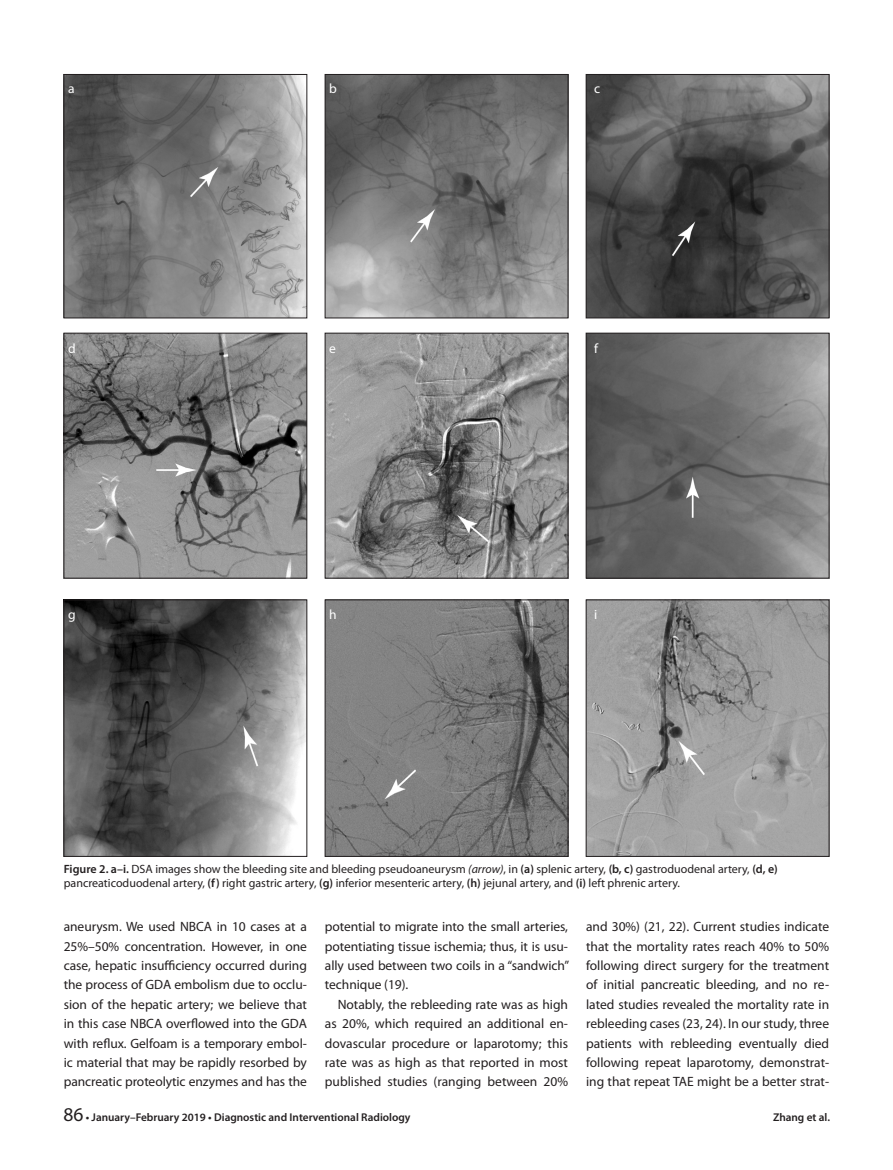
<style>
.page{position:relative;width:893px;height:1170px;background:#fff}
.page>*{position:absolute;margin:0;border:0;box-sizing:border-box;transform-origin:0 0}
.t1{font:13.5px/19.4px "Myriad Pro";letter-spacing:-.005em;color:#231f20;text-align:justify}
.t2{font:13.5px "Myriad Pro";color:#fff}
.t3{font:12px/13.5px "Myriad Pro";color:#231f20}
.t4{font:600 11.25px "Myriad Pro";color:#231f20}
.s1{font-weight:600}
.s2{font-style:italic}
.s3{font-weight:400;font-size:19.5px}
</style>
<div class="page">
<img style="left:66px;top:601px;width:239px;height:253px">
<div style="left:64px;top:599px;width:243px;height:257px;border:1px solid #231f20"></div>
<img style="left:66px;top:335px;width:239px;height:241px">
<div style="left:64px;top:333px;width:243px;height:245px;border:1px solid #231f20"></div>
<img style="left:66px;top:76px;width:239px;height:240px">
<div style="left:64px;top:74px;width:243px;height:244px;border:1px solid #231f20"></div>
<img style="left:327px;top:601px;width:239px;height:253px">
<div style="left:325px;top:599px;width:243px;height:257px;border:1px solid #231f20"></div>
<img style="left:327px;top:335px;width:239px;height:241px">
<div style="left:325px;top:333px;width:243px;height:245px;border:1px solid #231f20"></div>
<img style="left:327px;top:76px;width:239px;height:240px">
<div style="left:325px;top:74px;width:243px;height:244px;border:1px solid #231f20"></div>
<img style="left:588px;top:601px;width:239px;height:253px">
<div style="left:586px;top:599px;width:243px;height:257px;border:1px solid #231f20"></div>
<img style="left:588px;top:335px;width:239px;height:241px">
<div style="left:586px;top:333px;width:243px;height:245px;border:1px solid #231f20"></div>
<img style="left:588px;top:76px;width:239px;height:240px">
<div style="left:586px;top:74px;width:243px;height:244px;border:1px solid #231f20"></div>
<p class="t2" style="left:68px;top:80px;width:8px">a</p>
<p class="t2" style="left:329px;top:80px;width:9px">b</p>
<p class="t2" style="left:594px;top:80px;width:8px">c</p>
<p class="t2" style="left:68px;top:340px;width:9px">d</p>
<p class="t2" style="left:329px;top:340px;width:8px">e</p>
<p class="t2" style="left:594px;top:340px;width:5px">f</p>
<p class="t2" style="left:68px;top:606px;width:9px">g</p>
<p class="t2" style="left:329px;top:606px;width:9px">h</p>
<p class="t2" style="left:594px;top:606px;width:5px">i</p>
<p class="t3" style="left:64px;top:862px;width:716px"><span class="s1">Figure 2. a–i.</span> DSA images show the bleeding site and bleeding pseudoaneurysm <span class="s2">(arrow)</span>, in <span class="s1">(a)</span> splenic artery, <span class="s1">(b, c)</span> gastroduodenal artery, <span class="s1">(d, e) </span>pancreaticoduodenal artery, <span class="s1">(f)</span> right gastric artery, <span class="s1">(g)</span> inferior mesenteric artery, <span class="s1">(h)</span> jejunal artery, and <span class="s1">(i)</span> left phrenic artery.</p>
<p class="t1" style="left:64px;top:916px;width:245px">aneurysm. We used NBCA in 10 cases at a 25%–50% concentration. However, in one case, hepatic insufficiency occurred during the process of GDA embolism due to occlu&shy;sion of the hepatic artery; we believe that in this case NBCA overflowed into the GDA with reflux. Gelfoam is a temporary embol&shy;ic material that may be rapidly resorbed by pancreatic proteolytic enzymes and has the</p>
<p class="t1" style="left:325px;top:916px;width:246px">potential to migrate into the small arteries, potentiating tissue ischemia; thus, it is usu&shy;ally used between two coils in a “sandwich” technique (19).</p>
<p class="t1" style="left:325px;top:994px;width:245px;text-indent:13px">Notably, the rebleeding rate was as high as 20%, which required an additional en&shy;dovascular procedure or laparotomy; this rate was as high as that reported in most published studies (ranging between 20%</p>
<p class="t1" style="left:586px;top:916px;width:245px">and 30%) (21, 22). Current studies indicate that the mortality rates reach 40% to 50% following direct surgery for the treatment of initial pancreatic bleeding, and no re&shy;lated studies revealed the mortality rate in rebleeding cases (23, 24). In our study, three patients with rebleeding eventually died following repeat laparotomy, demonstrat&shy;ing that repeat TAE might be a better strat-</p>
<p class="t4" style="left:63px;top:1109px;width:349px"><span class="s3">86</span> • January–February 2019 • Diagnostic and Interventional Radiology</p>
<p class="t4" style="left:773px;top:1109px;width:58px">Zhang et al.</p>
</div>
